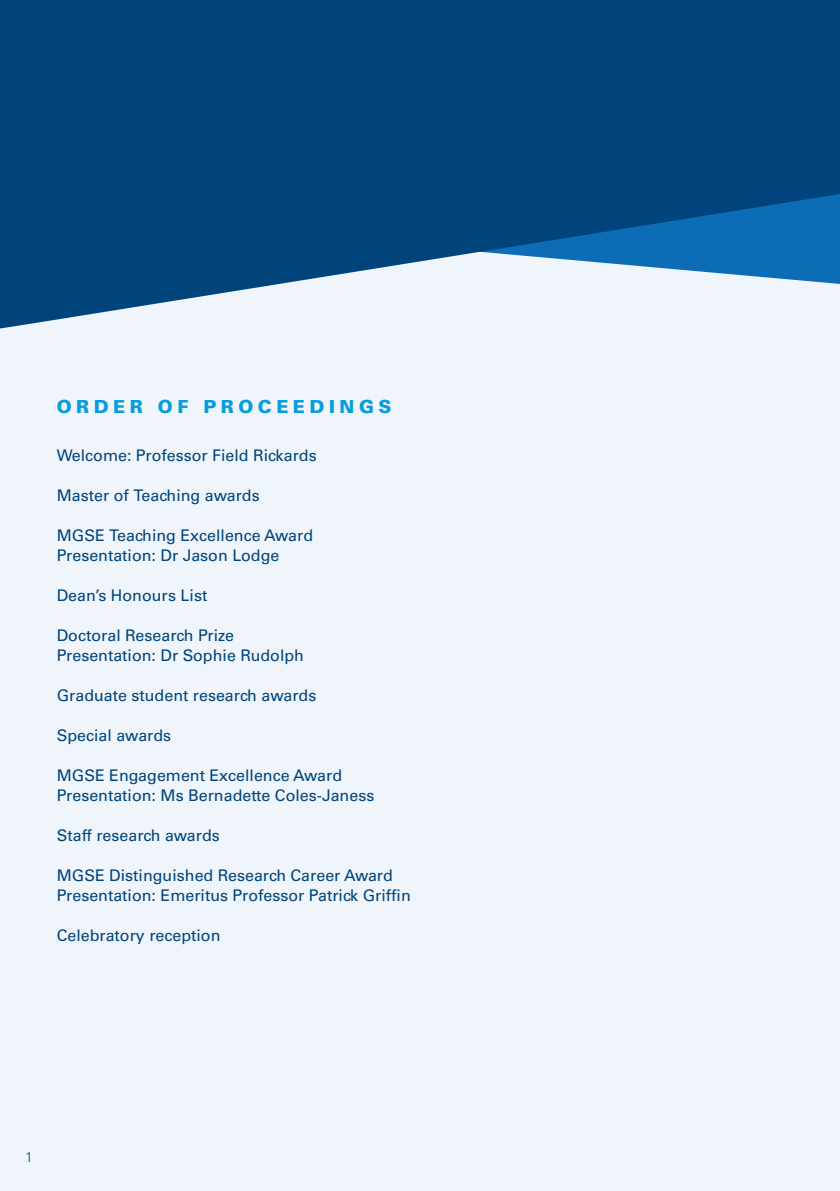
<style>
.page{position:relative;width:840px;height:1191px;background:#fff}
.page>*{position:absolute;margin:0;border:0;box-sizing:border-box;transform-origin:0 0}
.t1{font:900 18px "Univers";letter-spacing:.25em;color:#069ddc}
.t2{font:16px "Univers";color:#00447b}
.t3{font:300 14px "Univers";color:#00447b}
</style>
<div class="page">
<div style="left:0;top:166px;width:839px;height:1025px;background:#eff5fb"></div>
<svg style="left:0;top:0;width:839px;height:329px;fill:#00447b"></svg>
<p class="t1" style="left:57px;top:395px;width:336px">ORDER OF PROCEEDINGS</p>
<p class="t2" style="left:57px;top:446px;width:261px">Welcome: Professor Field Rickards</p>
<p class="t2" style="left:57px;top:486px;width:204px">Master of Teaching awards</p>
<p class="t2" style="left:57px;top:526px;width:258px">MGSE Teaching Excellence Award</p>
<p class="t2" style="left:57px;top:546px;width:224px">Presentation: Dr Jason Lodge</p>
<p class="t2" style="left:57px;top:586px;width:152px">Dean’s Honours List</p>
<p class="t2" style="left:57px;top:626px;width:178px">Doctoral Research Prize</p>
<p class="t2" style="left:57px;top:646px;width:249px">Presentation: Dr Sophie Rudolph</p>
<p class="t2" style="left:57px;top:686px;width:261px">Graduate student research awards</p>
<p class="t2" style="left:57px;top:726px;width:116px">Special awards</p>
<p class="t2" style="left:57px;top:766px;width:287px">MGSE Engagement Excellence Award</p>
<p class="t2" style="left:57px;top:786px;width:319px">Presentation: Ms Bernadette Coles-Janess</p>
<p class="t2" style="left:57px;top:826px;width:164px">Staff research awards</p>
<p class="t2" style="left:57px;top:866px;width:337px">MGSE Distinguished Research Career Award</p>
<p class="t2" style="left:57px;top:886px;width:355px">Presentation: Emeritus Professor Patrick Griffin</p>
<p class="t2" style="left:57px;top:926px;width:165px">Celebratory reception</p>
<p class="t3" style="left:25px;top:1148px;width:9px">1</p>
</div>
